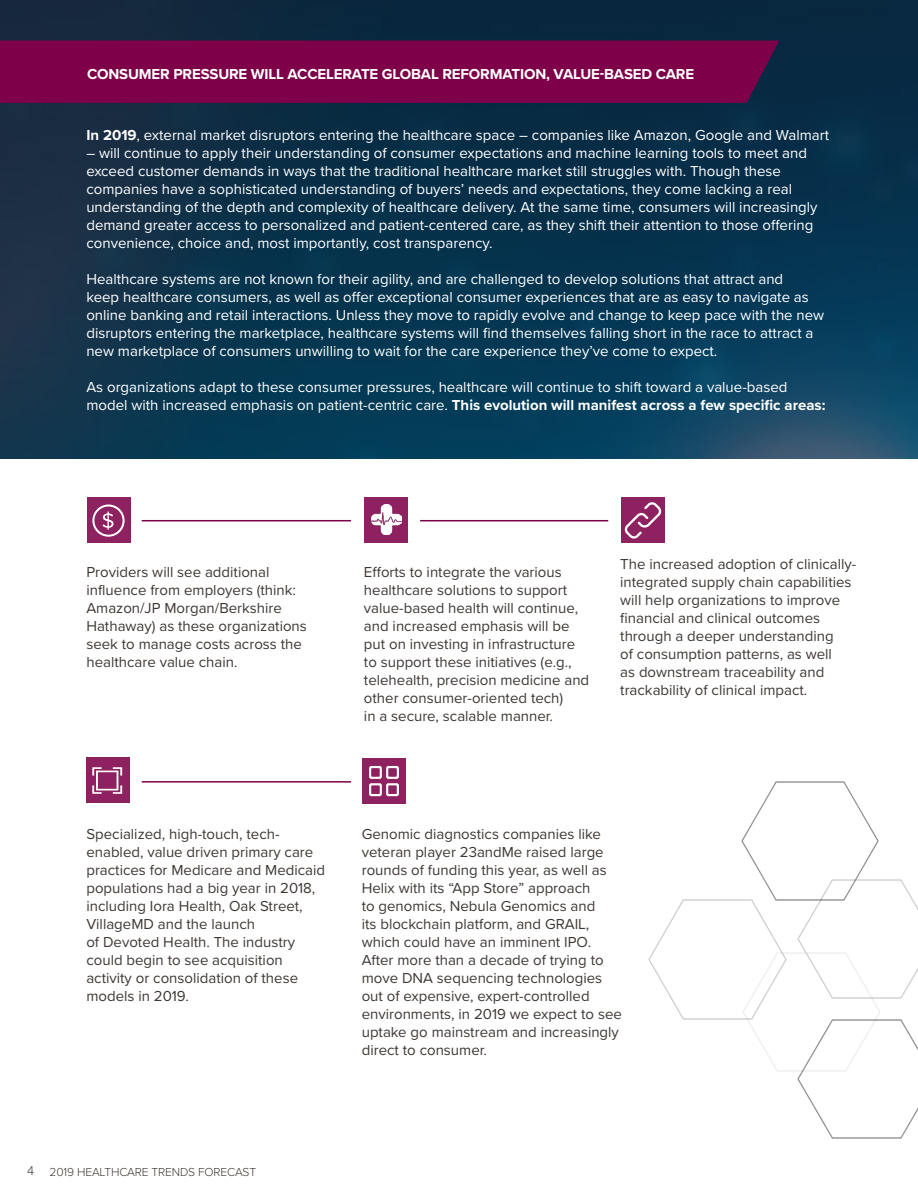
<style>
.page{position:relative;width:918px;height:1188px;background:#fff}
.page>*{position:absolute;margin:0;border:0;box-sizing:border-box;transform-origin:0 0}
.body_copy{font:15px/18px "Proxima Nova";color:#3e3835}
.body_copy-2{font:15px/18px "Proxima Nova";color:#fff}
.HFN-DEPT_hed_main{font:700 15px "Proxima Nova";letter-spacing:-.01em;color:#fff}
.HFN-DEPT_hed_main-2{font:300 13.05px "Proxima Nova";color:#3e3835}
.HFN-DEPT_hed_main-3{font:300 12px "Proxima Nova";letter-spacing:-.01em;color:#3e3835}
.s1{font-weight:700}
</style>
<div class="page">
<img style="left:0;top:0;width:918px;height:459px">
<div style="left:0;top:41px;width:779px;height:62px;background:#7d0049"></div>
<div style="left:87px;top:497px;width:44px;height:46px;background:#8e2261"></div>
<div style="left:364px;top:497px;width:44px;height:46px;background:#8e2261"></div>
<div style="left:621px;top:497px;width:44px;height:46px;background:#8e2261"></div>
<div style="left:86px;top:757px;width:44px;height:46px;background:#8e2261"></div>
<div style="left:362px;top:758px;width:44px;height:46px;background:#8e2261"></div>
<img style="left:798px;top:1019px;width:120px;height:120px">
<img style="left:741px;top:781px;width:138px;height:120px">
<img style="left:743px;top:952px;width:138px;height:120px">
<img style="left:798px;top:879px;width:120px;height:120px">
<img style="left:649px;top:899px;width:138px;height:120px">
<hr style="left:142px;top:520px;width:209px;height:1px;background:#7d0049">
<hr style="left:420px;top:520px;width:188px;height:1px;background:#7d0049">
<hr style="left:142px;top:781px;width:209px;height:2px;background:#7d0049">
<svg style="left:92px;top:505px;width:33px;height:32px"></svg>
<img style="left:371px;top:505px;width:30px;height:29px">
<svg style="left:624px;top:502px;width:38px;height:37px"></svg>
<svg style="left:92px;top:767px;width:30px;height:27px"></svg>
<svg style="left:369px;top:766px;width:30px;height:30px"></svg>
<p class="HFN-DEPT_hed_main" style="left:87px;top:63px;width:609px">CONSUMER PRESSURE WILL ACCELERATE GLOBAL REFORMATION, VALUE-BASED CARE</p>
<p class="body_copy-2" style="left:86px;top:126px;width:744px"><span class="s1">In 2019</span>, external market disruptors entering the healthcare space – companies like Amazon, Google and Walmart</p>
<p class="body_copy-2" style="left:86px;top:144px;width:733px">– will continue to apply their understanding of consumer expectations and machine learning tools to meet and exceed customer demands in ways that the traditional healthcare market still struggles with. Though these companies have a sophisticated understanding of buyers’ needs and expectations, they come lacking a real understanding of the depth and complexity of healthcare delivery. At the same time, consumers will increasingly demand greater access to personalized and patient-centered care, as they shift their attention to those offering convenience, choice and, most importantly, cost transparency.</p>
<p class="body_copy-2" style="left:86px;top:270px;width:739px">Healthcare systems are not known for their agility, and are challenged to develop solutions that attract and<br>keep healthcare consumers, as well as offer exceptional consumer experiences that are as easy to navigate as online banking and retail interactions. Unless they move to rapidly evolve and change to keep pace with the new disruptors entering the marketplace, healthcare systems will find themselves falling short in the race to attract a new marketplace of consumers unwilling to wait for the care experience they’ve come to expect.</p>
<p class="body_copy-2" style="left:86px;top:378px;width:741px">As organizations adapt to these consumer pressures, healthcare will continue to shift toward a value-based model with increased emphasis on patient-centric care. <span class="s1">This evolution will manifest across a few specific areas:</span></p>
<p class="body_copy" style="left:86px;top:562px;width:222px">Providers will see additional influence from employers (think:<br>Amazon/JP Morgan/Berkshire<br>Hathaway) as these organizations seek to manage costs across the healthcare value chain.</p>
<p class="body_copy" style="left:364px;top:562px;width:227px">Efforts to integrate the various healthcare solutions to support value-based health will continue, and increased emphasis will be put on investing in infrastructure to support these initiatives (e.g., telehealth, precision medicine and other consumer-oriented tech)</p>
<p class="body_copy" style="left:364px;top:706px;width:191px">in a secure, scalable manner.</p>
<p class="body_copy" style="left:620px;top:554px;width:238px">The increased adoption of clinically&shy;integrated supply chain capabilities will help organizations to improve financial and clinical outcomes through a deeper understanding<br>of consumption patterns, as well<br>as downstream traceability and trackability of clinical impact.</p>
<p class="body_copy" style="left:86px;top:824px;width:240px">Specialized, high-touch, tech&shy;enabled, value driven primary care practices for Medicare and Medicaid populations had a big year in 2018, including Iora Health, Oak Street, VillageMD and the launch</p>
<p class="body_copy" style="left:86px;top:932px;width:213px">of Devoted Health. The industry could begin to see acquisition activity or consolidation of these models in 2019.</p>
<p class="body_copy" style="left:362px;top:824px;width:262px">Genomic diagnostics companies like veteran player 23andMe raised large rounds of funding this year, as well as Helix with its “App Store” approach<br>to genomics, Nebula Genomics and<br>its blockchain platform, and GRAIL, which could have an imminent IPO.<br>After more than a decade of trying to move DNA sequencing technologies out of expensive, expert-controlled environments, in 2019 we expect to see uptake go mainstream and increasingly direct to consumer.</p>
<p class="HFN-DEPT_hed_main-2" style="left:27px;top:1161px;width:9px">4</p>
<p class="HFN-DEPT_hed_main-3" style="left:50px;top:1163px;width:208px">2019 HEALTHCARE TRENDS FORECAST</p>
</div>
